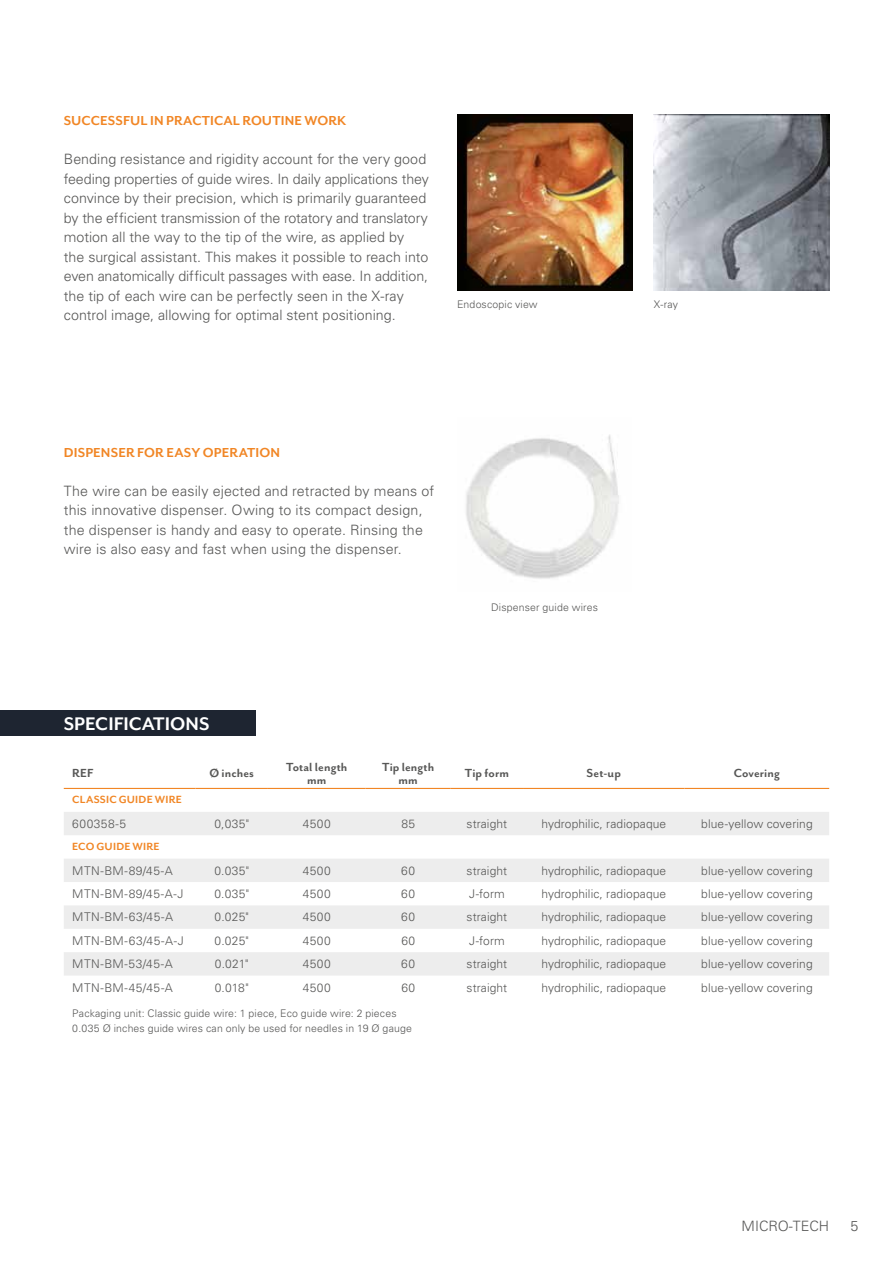
<style>
.page{position:relative;width:893px;height:1263px;background:#fff}
.page>*{position:absolute;margin:0;border:0;box-sizing:border-box;transform-origin:0 0}
.t1{font:700 21px "Mr Eaves San OT";color:#fff}
.t2{font:700 15px "Mr Eaves San OT";letter-spacing:.005em;color:#f18625}
.t3{font:300 14.25px/19.5px "Univers LT Std";color:#575756}
.t4{font:700 13.5px/13.5px "Mr Eaves San OT";letter-spacing:.005em;color:#575756;text-align:center}
.t5{font:300 12px "Univers LT Std";letter-spacing:.01em;color:#575756}
.t6{font:700 12px "Mr Eaves San OT";letter-spacing:.02em;color:#f18625}
.t7{font:300 10.5px/15px "Univers LT Std";letter-spacing:.015em;color:#575756}
</style>
<div class="page">
<img style="left:654px;top:115px;width:175px;height:175px">
<img style="left:457px;top:115px;width:175px;height:175px">
<img style="left:466px;top:434px;width:153px;height:145px">
<svg style="left:64px;top:812px;width:765px;height:163px;fill:#ededed"></svg>
<hr style="left:64px;top:788px;width:132px;height:1px;background:#f18625">
<hr style="left:196px;top:788px;width:72px;height:1px;background:#f18625">
<hr style="left:268px;top:788px;width:98px;height:1px;background:#f18625">
<hr style="left:366px;top:788px;width:85px;height:1px;background:#f18625">
<hr style="left:451px;top:788px;width:72px;height:1px;background:#f18625">
<hr style="left:523px;top:788px;width:162px;height:1px;background:#f18625">
<hr style="left:685px;top:788px;width:144px;height:1px;background:#f18625">
<div style="left:0;top:710px;width:255px;height:26px;background:#1e2531"></div>
<p class="t2" style="left:64px;top:112px;width:284px">SUCCESSFUL IN PRACTICAL ROUTINE WORK</p>
<p class="t3" style="left:64px;top:149px;width:367px">Bending resistance and rigidity account for the very good feeding properties of guide wires. In daily applications they convince by their precision, which is primarily guaranteed by the efficient transmission of the rotatory and translatory motion all the way to the tip of the wire, as applied by<br>the surgical assistant. This makes it possible to reach into even anatomically difficult passages with ease. In addition, the tip of each wire can be perfectly seen in the X-ray control image, allowing for optimal stent positioning.</p>
<p class="t7" style="left:457px;top:297px;width:82px">Endoscopic view</p>
<p class="t7" style="left:654px;top:297px;width:26px">X-ray</p>
<p class="t2" style="left:64px;top:444px;width:218px">DISPENSER FOR EASY OPERATION</p>
<p class="t3" style="left:64px;top:481px;width:372px">The wire can be easily ejected and retracted by means of this innovative dispenser. Owing to its compact design, the dispenser is handy and easy to operate. Rinsing the wire is also easy and fast when using the dispenser.</p>
<h1 class="t1" style="left:64px;top:712px;width:147px">SPECIFICATIONS</h1>
<p class="t7" style="left:491px;top:599px;width:108px">Dispenser guide wires</p>
<p class="t4" style="left:72px;top:767px;width:23px">REF</p>
<p class="t4" style="left:209px;top:767px;width:46px">Ø inches</p>
<p class="t4" style="left:286px;top:760px;width:63px">Total length mm</p>
<p class="t4" style="left:382px;top:760px;width:54px">Tip length mm</p>
<p class="t4" style="left:465px;top:767px;width:46px">Tip form</p>
<p class="t4" style="left:587px;top:767px;width:36px">Set-up</p>
<p class="t4" style="left:734px;top:767px;width:47px">Covering</p>
<p class="t6" style="left:72px;top:792px;width:111px">CLASSIC GUIDE WIRE</p>
<p class="t5" style="left:72px;top:816px;width:55px">600358-5</p>
<p class="t5" style="left:214px;top:816px;width:36px">0,035"</p>
<p class="t5" style="left:303px;top:816px;width:30px">4500</p>
<p class="t5" style="left:401px;top:816px;width:15px">85</p>
<p class="t5" style="left:467px;top:816px;width:42px">straight</p>
<p class="t5" style="left:541px;top:816px;width:126px">hydrophilic, radiopaque</p>
<p class="t5" style="left:701px;top:816px;width:113px">blue-yellow covering</p>
<p class="t6" style="left:72px;top:839px;width:89px">ECO GUIDE WIRE</p>
<p class="t5" style="left:72px;top:863px;width:102px">MTN-BM-89/45-A</p>
<p class="t5" style="left:214px;top:863px;width:36px">0.035"</p>
<p class="t5" style="left:303px;top:863px;width:30px">4500</p>
<p class="t5" style="left:401px;top:863px;width:15px">60</p>
<p class="t5" style="left:467px;top:863px;width:42px">straight</p>
<p class="t5" style="left:541px;top:863px;width:126px">hydrophilic, radiopaque</p>
<p class="t5" style="left:701px;top:863px;width:113px">blue-yellow covering</p>
<p class="t5" style="left:72px;top:886px;width:113px">MTN-BM-89/45-A-J</p>
<p class="t5" style="left:214px;top:886px;width:36px">0.035"</p>
<p class="t5" style="left:303px;top:886px;width:30px">4500</p>
<p class="t5" style="left:401px;top:886px;width:15px">60</p>
<p class="t5" style="left:469px;top:886px;width:37px">J-form</p>
<p class="t5" style="left:541px;top:886px;width:126px">hydrophilic, radiopaque</p>
<p class="t5" style="left:701px;top:886px;width:113px">blue-yellow covering</p>
<p class="t5" style="left:72px;top:910px;width:102px">MTN-BM-63/45-A</p>
<p class="t5" style="left:215px;top:910px;width:36px">0.025"</p>
<p class="t5" style="left:303px;top:910px;width:30px">4500</p>
<p class="t5" style="left:401px;top:910px;width:15px">60</p>
<p class="t5" style="left:467px;top:910px;width:42px">straight</p>
<p class="t5" style="left:541px;top:910px;width:126px">hydrophilic, radiopaque</p>
<p class="t5" style="left:701px;top:910px;width:113px">blue-yellow covering</p>
<p class="t5" style="left:72px;top:933px;width:113px">MTN-BM-63/45-A-J</p>
<p class="t5" style="left:215px;top:933px;width:36px">0.025"</p>
<p class="t5" style="left:303px;top:933px;width:30px">4500</p>
<p class="t5" style="left:401px;top:933px;width:15px">60</p>
<p class="t5" style="left:469px;top:933px;width:37px">J-form</p>
<p class="t5" style="left:541px;top:933px;width:126px">hydrophilic, radiopaque</p>
<p class="t5" style="left:701px;top:933px;width:113px">blue-yellow covering</p>
<p class="t5" style="left:72px;top:957px;width:102px">MTN-BM-53/45-A</p>
<p class="t5" style="left:215px;top:957px;width:35px">0.021"</p>
<p class="t5" style="left:303px;top:957px;width:30px">4500</p>
<p class="t5" style="left:401px;top:957px;width:15px">60</p>
<p class="t5" style="left:467px;top:957px;width:42px">straight</p>
<p class="t5" style="left:541px;top:957px;width:126px">hydrophilic, radiopaque</p>
<p class="t5" style="left:701px;top:957px;width:113px">blue-yellow covering</p>
<p class="t5" style="left:72px;top:980px;width:102px">MTN-BM-45/45-A</p>
<p class="t5" style="left:215px;top:980px;width:36px">0.018"</p>
<p class="t5" style="left:303px;top:980px;width:30px">4500</p>
<p class="t5" style="left:401px;top:980px;width:15px">60</p>
<p class="t5" style="left:467px;top:980px;width:42px">straight</p>
<p class="t5" style="left:541px;top:980px;width:126px">hydrophilic, radiopaque</p>
<p class="t5" style="left:701px;top:980px;width:113px">blue-yellow covering</p>
<p class="t7" style="left:72px;top:1006px;width:341px">Packaging unit: Classic guide wire: 1 piece, Eco guide wire: 2 pieces<br>0.035 Ø inches guide wires can only be used for needles in 19 Ø gauge</p>
<p class="t3" style="left:742px;top:1216px;width:89px">MICRO-TECH</p>
<p class="t3" style="left:850px;top:1216px;width:9px">5</p>
</div>
